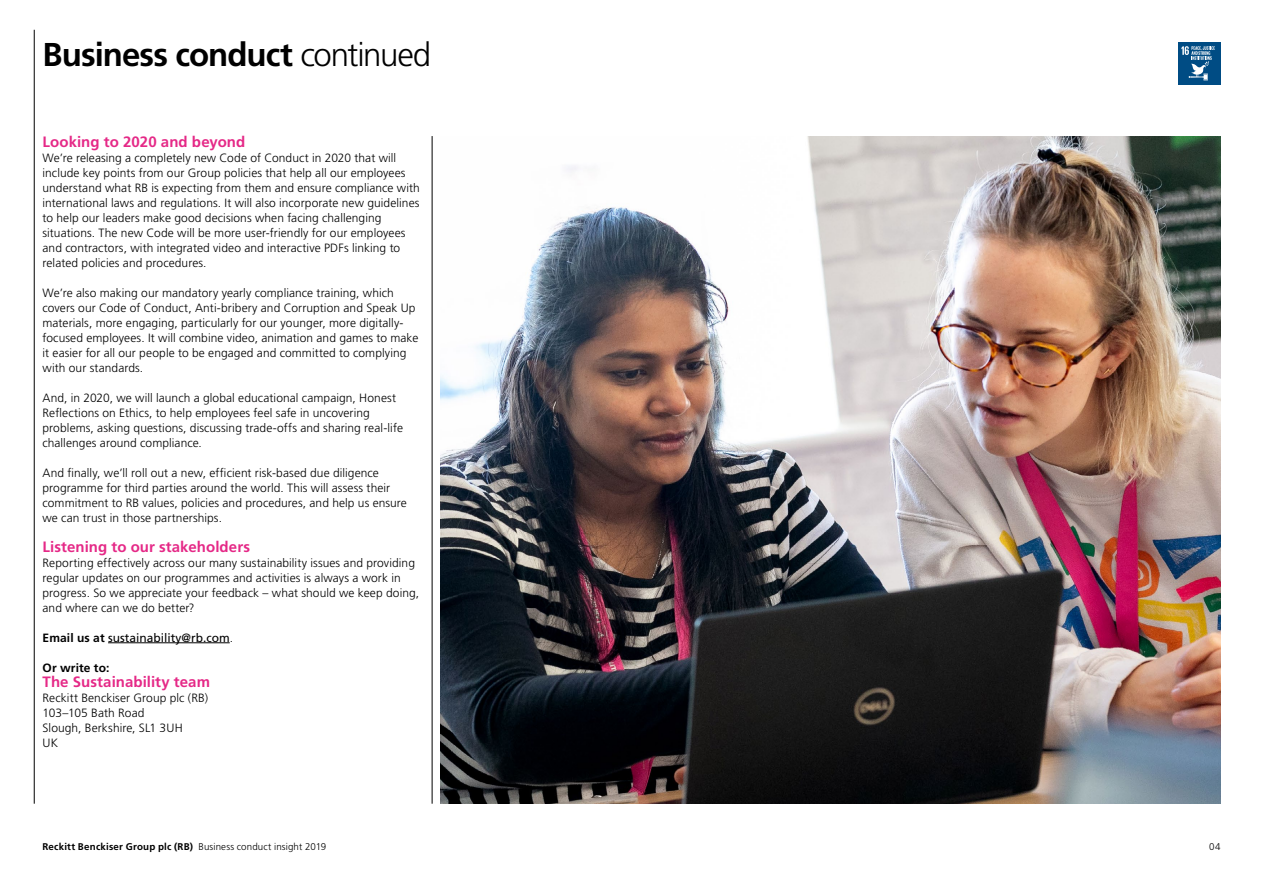
<style>
.page{position:relative;width:1263px;height:893px;background:#fff}
.page>*{position:absolute;margin:0;border:0;box-sizing:border-box;transform-origin:0 0}
.t1{font:700 33px "Frutiger LT Std";letter-spacing:-.03em;color:#000}
.t2{font:700 15px "Frutiger LT Std";letter-spacing:.005em;color:#e52987}
.t3{font:300 12px/15px "Frutiger LT Std";letter-spacing:.005em;color:#000}
.t4{font:12px "Frutiger LT Std";color:#000}
.t5{font:700 12px "Frutiger LT Std";letter-spacing:.01em;color:#000}
.t6{font:700 9.75px "Frutiger LT Std";letter-spacing:.02em;color:#000}
.t7{font:300 9.75px "Frutiger LT Std";color:#000}
.s1{font-weight:300}
.s2{font-weight:700}
</style>
<div class="page">
<div style="left:1178px;top:43px;width:42px;height:42px;background:#004c84"></div>
<svg style="left:1181px;top:46px;width:34px;height:34px"></svg>
<img style="left:441px;top:136px;width:779px;height:668px">
<hr style="left:34px;top:30px;width:1px;height:774px;background:#000">
<hr style="left:432px;top:136px;width:1px;height:668px;background:#000">
<hr style="left:108px;top:642px;width:122px;height:1px;background:#000">
<h1 class="t1" style="left:43px;top:35px;width:390px">Business conduct <span class="s1">continued</span></h1>
<p class="t2" style="left:43px;top:133px;width:204px">Looking to 2020 and beyond</p>
<p class="t3" style="left:43px;top:150px;width:379px">We’re releasing a completely new Code of Conduct in 2020 that will include key points from our Group policies that help all our employees understand what RB is expecting from them and ensure compliance with international laws and regulations. It will also incorporate new guidelines to help our leaders make good decisions when facing challenging situations. The new Code will be more user-friendly for our employees and contractors, with integrated video and interactive PDFs linking to related policies and procedures.</p>
<p class="t3" style="left:43px;top:285px;width:377px">We’re also making our mandatory yearly compliance training, which covers our Code of Conduct, Anti-bribery and Corruption and Speak Up materials, more engaging, particularly for our younger, more digitally&shy;focused employees. It will combine video, animation and games to make it easier for all our people to be engaged and committed to complying with our standards.</p>
<p class="t3" style="left:43px;top:390px;width:362px">And, in 2020, we will launch a global educational campaign, Honest Reflections on Ethics, to help employees feel safe in uncovering problems, asking questions, discussing trade-offs and sharing real-life challenges around compliance.</p>
<p class="t3" style="left:43px;top:465px;width:366px">And finally, we’ll roll out a new, efficient risk-based due diligence programme for third parties around the world. This will assess their commitment to RB values, policies and procedures, and help us ensure we can trust in those partnerships.</p>
<p class="t2" style="left:43px;top:538px;width:209px">Listening to our stakeholders</p>
<p class="t3" style="left:43px;top:555px;width:378px">Reporting effectively across our many sustainability issues and providing regular updates on our programmes and activities is always a work in progress. So we appreciate your feedback – what should we keep doing, and where can we do better?</p>
<p class="t4" style="left:43px;top:630px;width:192px"><span class="s2">Email us at</span> sustainability@rb.com<span class="s1">.</span></p>
<p class="t5" style="left:43px;top:660px;width:68px">Or write to:</p>
<p class="t2" style="left:43px;top:673px;width:169px">The Sustainability team</p>
<p class="t3" style="left:43px;top:690px;width:167px">Reckitt Benckiser Group plc (RB)<br>103–105 Bath Road<br>Slough, Berkshire, SL1 3UH<br>UK</p>
<p class="t6" style="left:43px;top:841px;width:285px">Reckitt Benckiser Group plc (RB) <span class="s1">Business conduct insight 2019</span></p>
<p class="t7" style="left:1209px;top:842px;width:13px">04</p>
</div>
